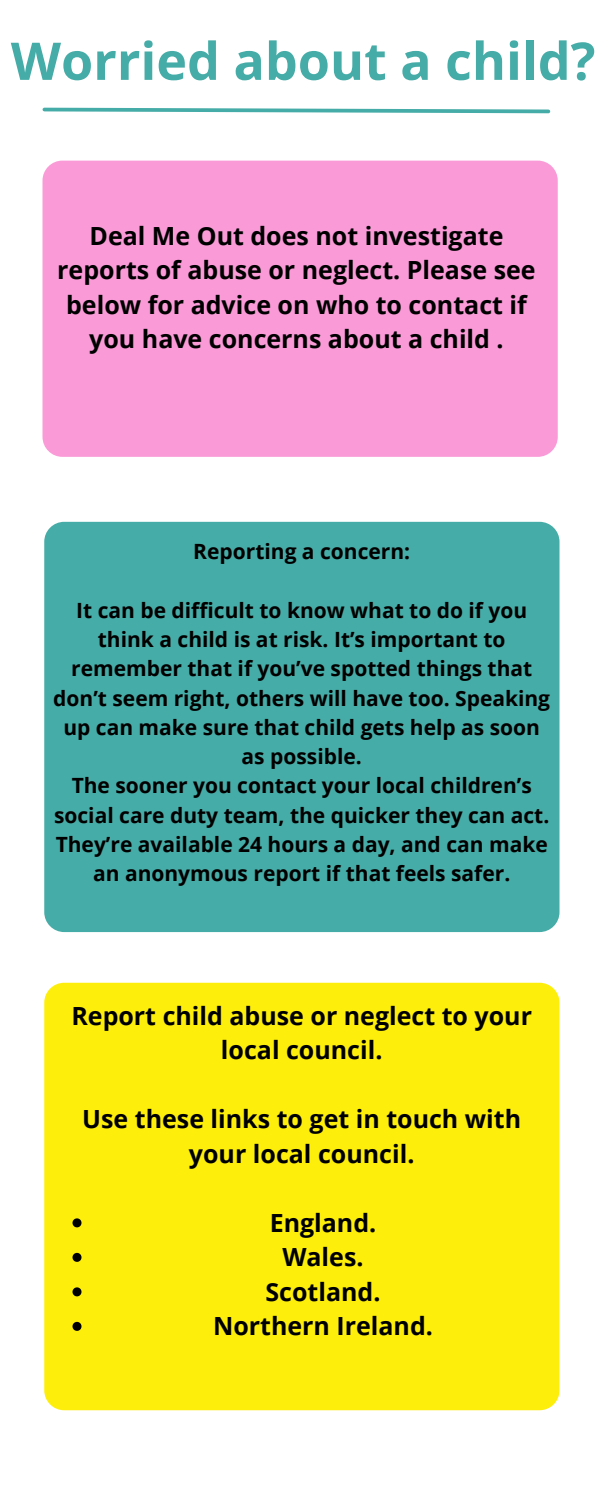
<style>
.page{position:relative;width:600px;height:1500px;background:#fff}
.page>*{position:absolute;margin:0;border:0;box-sizing:border-box;transform-origin:0 0}
.t1{font:700 52px "Open Sans";color:#46aca7}
.t2{font:700 25px/34.5px "Open Sans";color:#000;text-align:center}
.t3{font:700 21px/29.2px "Open Sans";color:#000;text-align:center}
</style>
<div class="page">
<svg style="left:42px;top:107px;width:509px;height:7px"></svg>
<div style="left:43px;top:161px;width:515px;height:296px;background:#fa9bd8;border-radius:20px"></div>
<div style="left:44px;top:522px;width:516px;height:410px;background:#46aca7;border-radius:20px"></div>
<div style="left:44px;top:983px;width:516px;height:427px;background:#fdef0b;border-radius:20px"></div>
<svg style="left:73px;top:1218px;width:9px;height:9px"></svg>
<svg style="left:73px;top:1253px;width:9px;height:9px"></svg>
<svg style="left:73px;top:1287px;width:9px;height:9px"></svg>
<svg style="left:73px;top:1322px;width:9px;height:9px"></svg>
<p class="t1" style="left:11px;top:24px;width:586px">Worried about a child?</p>
<p class="t2" style="left:57px;top:218px;width:480px">Deal Me Out does not investigate reports of abuse or neglect. Please see below for advice on who to contact if you have concerns about a child .</p>
<p class="t3" style="left:193px;top:537px;width:218px">Reporting a concern:</p>
<p class="t3" style="left:53px;top:595px;width:498px">It can be difficult to know what to do if you think a child is at risk. It’s important to remember that if you’ve spotted things that don’t seem right, others will have too. Speaking up can make sure that child gets help as soon as possible.</p>
<p class="t3" style="left:54px;top:771px;width:497px">The sooner you contact your local children’s social care duty team, the quicker they can act.<br>They’re available 24 hours a day, and can make an anonymous report if that feels safer.</p>
<p class="t2" style="left:71px;top:998px;width:462px">Report child abuse or neglect to your local council.</p>
<p class="t2" style="left:82px;top:1101px;width:440px">Use these links to get in touch with your local council.</p>
<p class="t2" style="left:270px;top:1205px;width:108px">England.</p>
<p class="t2" style="left:282px;top:1239px;width:83px">Wales.</p>
<p class="t2" style="left:265px;top:1274px;width:117px">Scotland.</p>
<p class="t2" style="left:213px;top:1308px;width:221px">Northern Ireland.</p>
</div>
